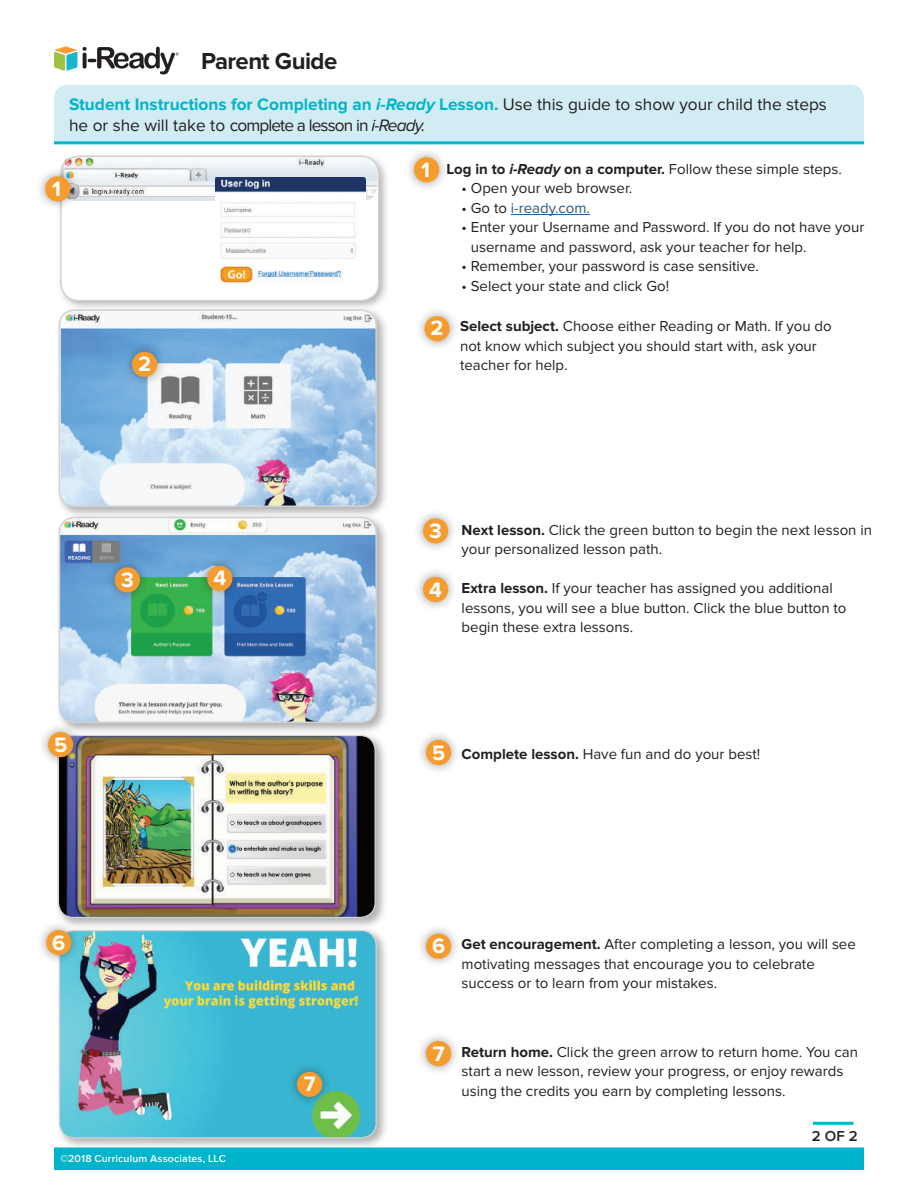
<style>
.page{position:relative;width:918px;height:1188px;background:#fff}
.page>*{position:absolute;margin:0;border:0;box-sizing:border-box;transform-origin:0 0}
.t1{font:700 24px "Proxima Nova";letter-spacing:-.025em;color:#231f20}
.t2{font:700 21.6px "Proxima Nova";color:#fff}
.t3{font:17.25px/20.7px "Proxima Nova";letter-spacing:-.05em;color:#231f20}
.t4{font:15px/19.5px "Proxima Nova";color:#231f20}
.t5{font:15px "Proxima Nova";color:#175d9e}
.t6{font:600 15px "Proxima Nova";color:#231f20}
.t7{font:600 10.5px "Proxima Nova";letter-spacing:.015em;color:#fff}
.s1{font-weight:700;color:#00b5cb}
.s2{font-weight:700;font-style:italic;color:#00b5cb}
.s3{font-style:italic}
.s4{font-weight:700}
.s5{font-weight:700;font-style:italic}
.s6{color:#231f20}
</style>
<div class="page">
<svg style="left:54px;top:46px;width:23px;height:25px"></svg>
<svg style="left:83px;top:47px;width:96px;height:27px"></svg>
<div style="left:57px;top:152px;width:333px;height:160px;background:#231f20;opacity:.35"></div>
<div style="left:61px;top:156px;width:318px;height:145px;background:#fff;border-radius:18px"></div>
<hr style="left:511px;top:214px;width:79px;height:1px;background:#175d9e">
<div style="left:54px;top:1148px;width:810px;height:22px;background:#00b5cb"></div>
<hr style="left:813px;top:1122px;width:41px;height:3px;background:#00b5cb">
<div style="left:55px;top:306px;width:334px;height:213px;background:#231f20;opacity:.35"></div>
<img style="left:61px;top:310px;width:315px;height:196px">
<div style="left:59px;top:309px;width:318px;height:198px;border:2px solid #d1d2d4;border-radius:15px"></div>
<div style="left:55px;top:513px;width:334px;height:222px;background:#231f20;opacity:.35"></div>
<img style="left:59px;top:517px;width:317px;height:205px">
<div style="left:59px;top:517px;width:318px;height:206px;border:2px solid #d1d2d4;border-radius:15px"></div>
<div style="left:54px;top:731px;width:334px;height:199px;background:#231f20;opacity:.35"></div>
<img style="left:58px;top:735px;width:317px;height:182px">
<div style="left:58px;top:735px;width:318px;height:183px;border:1px solid #d1d2d4;border-radius:15px"></div>
<div style="left:55px;top:927px;width:334px;height:224px;background:#231f20;opacity:.35"></div>
<img style="left:59px;top:931px;width:317px;height:207px">
<div style="left:59px;top:930px;width:318px;height:209px;border:1px solid #d1d2d4;border-radius:15px"></div>
<div style="left:404px;top:147px;width:45px;height:45px;background:#231f20;opacity:.45"></div>
<div style="left:414px;top:157px;width:25px;height:25px;background:#f69c2e;border-radius:50%"></div>
<div style="left:413px;top:508px;width:45px;height:45px;background:#231f20;opacity:.45"></div>
<div style="left:423px;top:518px;width:25px;height:26px;background:#f69c2e;border-radius:50%"></div>
<div style="left:415px;top:306px;width:44px;height:45px;background:#231f20;opacity:.45"></div>
<div style="left:424px;top:316px;width:26px;height:25px;background:#f69c2e;border-radius:50%"></div>
<div style="left:413px;top:567px;width:45px;height:45px;background:#231f20;opacity:.45"></div>
<div style="left:423px;top:577px;width:25px;height:25px;background:#f69c2e;border-radius:50%"></div>
<div style="left:416px;top:730px;width:45px;height:45px;background:#231f20;opacity:.45"></div>
<div style="left:426px;top:740px;width:25px;height:25px;background:#f69c2e;border-radius:50%"></div>
<div style="left:416px;top:924px;width:45px;height:45px;background:#231f20;opacity:.45"></div>
<div style="left:426px;top:934px;width:25px;height:25px;background:#f69c2e;border-radius:50%"></div>
<img style="left:61px;top:156px;width:317px;height:45px">
<img style="left:215px;top:178px;width:150px;height:106px">
<div style="left:60px;top:156px;width:320px;height:145px;border:2px solid #d1d2d4;border-radius:18px"></div>
<div style="left:35px;top:166px;width:45px;height:45px;background:#231f20;opacity:.45"></div>
<div style="left:45px;top:176px;width:25px;height:26px;background:#f69c2e;border-radius:50%"></div>
<div style="left:122px;top:342px;width:45px;height:45px;background:#231f20;opacity:.45"></div>
<div style="left:132px;top:352px;width:25px;height:25px;background:#f69c2e;border-radius:50%"></div>
<div style="left:105px;top:557px;width:45px;height:45px;background:#231f20;opacity:.45"></div>
<div style="left:115px;top:567px;width:25px;height:25px;background:#f69c2e;border-radius:50%"></div>
<div style="left:197px;top:556px;width:45px;height:45px;background:#231f20;opacity:.45"></div>
<div style="left:207px;top:566px;width:25px;height:25px;background:#f69c2e;border-radius:50%"></div>
<div style="left:36px;top:920px;width:45px;height:45px;background:#231f20;opacity:.45"></div>
<div style="left:46px;top:930px;width:25px;height:25px;background:#f69c2e;border-radius:50%"></div>
<div style="left:38px;top:722px;width:45px;height:45px;background:#231f20;opacity:.45"></div>
<div style="left:48px;top:732px;width:25px;height:25px;background:#f69c2e;border-radius:50%"></div>
<div style="left:54px;top:85px;width:810px;height:56px;background:#d1ecf2"></div>
<hr style="left:54px;top:141px;width:810px;height:3px;background:#00b5cb">
<div style="left:287px;top:1062px;width:45px;height:45px;background:#231f20;opacity:.45"></div>
<div style="left:297px;top:1072px;width:25px;height:25px;background:#f69c2e;border-radius:50%"></div>
<div style="left:416px;top:1031px;width:45px;height:45px;background:#231f20;opacity:.45"></div>
<div style="left:426px;top:1041px;width:25px;height:25px;background:#f69c2e;border-radius:50%"></div>
<h1 class="t1" style="left:201px;top:47px;width:138px">Parent Guide</h1>
<p class="t3" style="left:69px;top:94px;width:759px"><span class="s1">Student Instructions for Completing an</span> <span class="s2">i-Ready</span> <span class="s1">Lesson.</span> Use this guide to show your child the steps he or she will take to complete a lesson in <span class="s3">i-Ready.</span></p>
<h2 class="t2" style="left:52px;top:176px;width:10px">1</h2>
<h2 class="t2" style="left:138px;top:351px;width:14px">2</h2>
<h2 class="t2" style="left:421px;top:157px;width:10px">1</h2>
<p class="t4" style="left:447px;top:159px;width:397px"><span class="s4">Log in to</span> <span class="s5">i-Ready</span> <span class="s4">on a computer.</span> Follow these simple steps.</p>
<p class="t4" style="left:462px;top:179px;width:172px">• Open your web browser.</p>
<p class="t5" style="left:462px;top:199px;width:130px"><span class="s6">• Go to</span> i-ready.com.</p>
<p class="t4" style="left:471px;top:218px;width:395px;text-indent:-9px">• Enter your Username and Password. If you do not have your username and password, ask your teacher for help.</p>
<p class="t4" style="left:462px;top:257px;width:299px">• Remember, your password is case sensitive.</p>
<p class="t4" style="left:462px;top:276px;width:209px">• Select your state and click Go!</p>
<h2 class="t2" style="left:431px;top:316px;width:14px">2</h2>
<p class="t4" style="left:460px;top:317px;width:373px"><span class="s4">Select subject.</span> Choose either Reading or Math. If you do not know which subject you should start with, ask your teacher for help.</p>
<h2 class="t2" style="left:121px;top:567px;width:14px">3</h2>
<h2 class="t2" style="left:213px;top:566px;width:14px">4</h2>
<h2 class="t2" style="left:429px;top:518px;width:14px">3</h2>
<h2 class="t2" style="left:429px;top:577px;width:14px">4</h2>
<p class="t4" style="left:462px;top:520px;width:412px"><span class="s4">Next lesson.</span> Click the green button to begin the next lesson in your personalized lesson path.</p>
<p class="t4" style="left:462px;top:578px;width:386px"><span class="s4">Extra lesson.</span> If your teacher has assigned you additional lessons, you will see a blue button. Click the blue button to begin these extra lessons.</p>
<h2 class="t2" style="left:54px;top:732px;width:15px">5</h2>
<h2 class="t2" style="left:52px;top:930px;width:15px">6</h2>
<p class="t7" style="left:60px;top:1154px;width:167px">©2018 Curriculum Associates, LLC</p>
<h2 class="t2" style="left:304px;top:1072px;width:13px">7</h2>
<h2 class="t2" style="left:432px;top:740px;width:15px">5</h2>
<p class="t4" style="left:462px;top:745px;width:300px"><span class="s4">Complete lesson.</span> Have fun and do your best!</p>
<h2 class="t2" style="left:432px;top:934px;width:15px">6</h2>
<p class="t4" style="left:462px;top:935px;width:396px"><span class="s4">Get encouragement.</span> After completing a lesson, you will see motivating messages that encourage you to celebrate success or to learn from your mistakes.</p>
<h2 class="t2" style="left:433px;top:1041px;width:13px">7</h2>
<p class="t4" style="left:462px;top:1042px;width:398px"><span class="s4">Return home.</span> Click the green arrow to return home. You can start a new lesson, review your progress, or enjoy rewards using the credits you earn by completing lessons.</p>
<p class="t6" style="left:812px;top:1129px;width:47px">2 OF 2</p>
</div>
